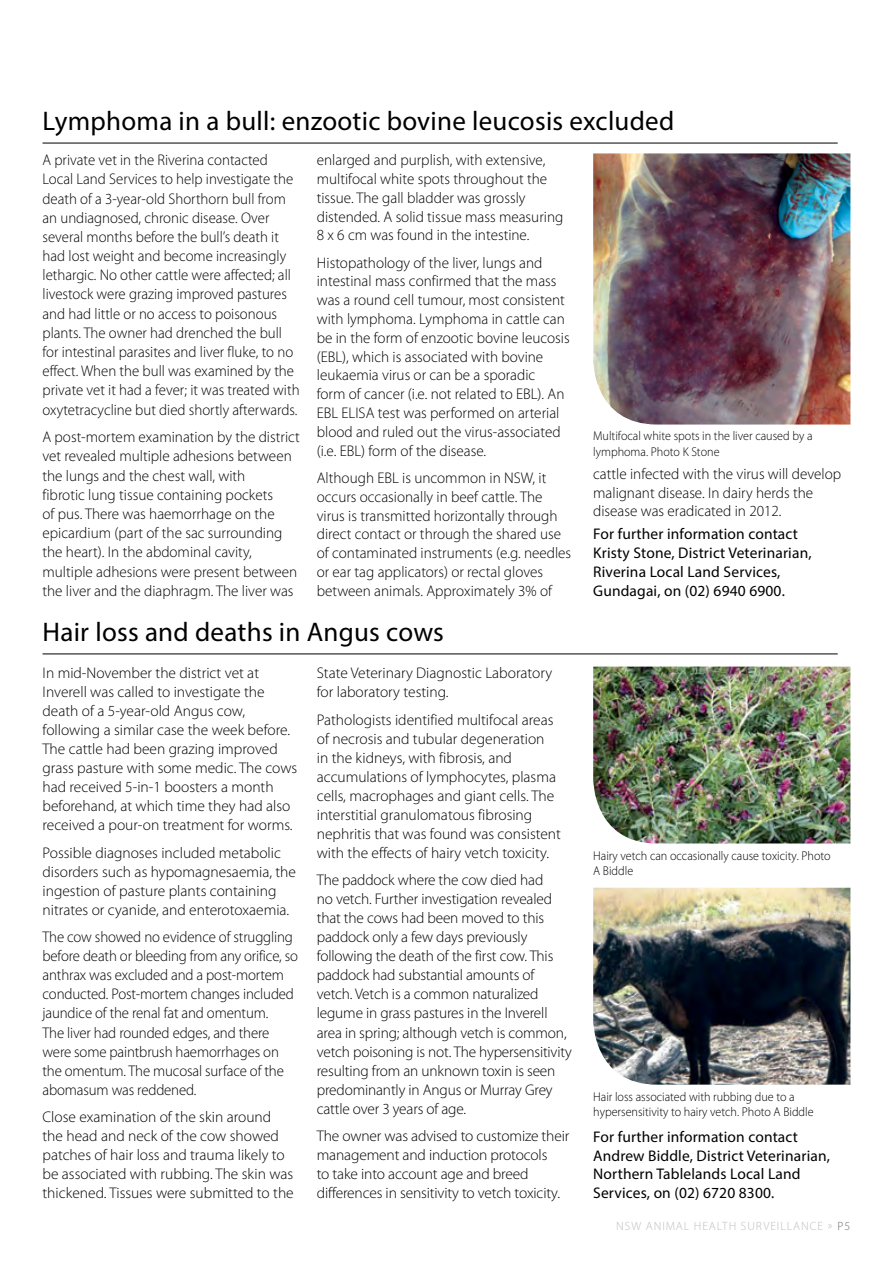
<style>
.page{position:relative;width:893px;height:1263px;background:#fff}
.page>*{position:absolute;margin:0;border:0;box-sizing:border-box;transform-origin:0 0}
.H1{font:27px "Myriad Pro";letter-spacing:.01em;color:#000}
.text{font:300 15.45px/19px "Myriad Pro";color:#000}
.text-2{font:300 15.45px/19.2px "Myriad Pro";color:#000;scale:.96 1}
.text_contact{font:15.45px/18.8px "Myriad Pro";letter-spacing:.01em;color:#000}
.t1{font:300 12.75px/15.3px "Myriad Pro";color:#000;scale:.95 1}
.t2{font:300 12px "Myriad Pro";letter-spacing:.08em;color:#bcbec0}
.s1{color:#6d6e71}
</style>
<div class="page">
<hr style="left:43px;top:143px;width:795px;height:1px;background:#000">
<img style="left:593px;top:153px;width:257px;height:271px">
<hr style="left:43px;top:654px;width:795px;height:1px;background:#000">
<img style="left:593px;top:666px;width:257px;height:177px">
<img style="left:593px;top:888px;width:257px;height:196px">
<p class="H1" style="left:43px;top:104px;width:633px">Lymphoma in a bull: enzootic bovine leucosis excluded</p>
<p class="text-2" style="left:43px;top:150px;width:269px">A private vet in the Riverina contacted Local Land Services to help investigate the death of a 3-year-old Shorthorn bull from an undiagnosed, chronic disease. Over several months before the bull’s death it had lost weight and become increasingly lethargic. No other cattle were affected; all livestock were grazing improved pastures and had little or no access to poisonous plants. The owner had drenched the bull for intestinal parasites and liver fluke, to no effect. When the bull was examined by the private vet it had a fever; it was treated with oxytetracycline but died shortly afterwards.</p>
<p class="text" style="left:43px;top:427px;width:259px">A post-mortem examination by the district vet revealed multiple adhesions between the lungs and the chest wall, with<br>fibrotic lung tissue containing pockets<br>of pus. There was haemorrhage on the epicardium (part of the sac surrounding the heart). In the abdominal cavity, multiple adhesions were present between the liver and the diaphragm. The liver was</p>
<p class="text" style="left:317px;top:150px;width:248px">enlarged and purplish, with extensive, multifocal white spots throughout the tissue. The gall bladder was grossly distended. A solid tissue mass measuring 8 x 6 cm was found in the intestine.</p>
<p class="text" style="left:317px;top:253px;width:254px">Histopathology of the liver, lungs and intestinal mass confirmed that the mass was a round cell tumour, most consistent with lymphoma. Lymphoma in cattle can be in the form of enzootic bovine leucosis (EBL), which is associated with bovine leukaemia virus or can be a sporadic<br>form of cancer (i.e. not related to EBL). An EBL ELISA test was performed on arterial blood and ruled out the virus-associated (i.e. EBL) form of the disease.</p>
<p class="text" style="left:317px;top:468px;width:256px">Although EBL is uncommon in NSW, it occurs occasionally in beef cattle. The virus is transmitted horizontally through direct contact or through the shared use of contaminated instruments (e.g. needles or ear tag applicators) or rectal gloves between animals. Approximately 3% of</p>
<p class="text" style="left:593px;top:464px;width:249px">cattle infected with the virus will develop malignant disease. In dairy herds the disease was eradicated in 2012.</p>
<p class="t1" style="left:593px;top:428px;width:232px">Multifocal white spots in the liver caused by a lymphoma. Photo K Stone</p>
<p class="text_contact" style="left:593px;top:525px;width:220px">For further information contact<br>Kristy Stone, District Veterinarian,<br>Riverina Local Land Services,<br>Gundagai, on (02) 6940 6900.</p>
<p class="H1" style="left:43px;top:615px;width:403px">Hair loss and deaths in Angus cows</p>
<p class="text" style="left:43px;top:663px;width:256px">In mid-November the district vet at Inverell was called to investigate the death of a 5-year-old Angus cow, following a similar case the week before.<br>The cattle had been grazing improved grass pasture with some medic. The cows had received 5-in-1 boosters a month beforehand, at which time they had also received a pour-on treatment for worms.</p>
<p class="text" style="left:43px;top:843px;width:255px">Possible diagnoses included metabolic disorders such as hypomagnesaemia, the ingestion of pasture plants containing nitrates or cyanide, and enterotoxaemia.</p>
<p class="text-2" style="left:43px;top:927px;width:268px">The cow showed no evidence of struggling before death or bleeding from any orifice, so anthrax was excluded and a post-mortem conducted. Post-mortem changes included jaundice of the renal fat and omentum.<br>The liver had rounded edges, and there were some paintbrush haemorrhages on the omentum. The mucosal surface of the abomasum was reddened.</p>
<p class="text" style="left:43px;top:1107px;width:253px">Close examination of the skin around the head and neck of the cow showed patches of hair loss and trauma likely to be associated with rubbing. The skin was thickened. Tissues were submitted to the</p>
<p class="text" style="left:317px;top:663px;width:237px">State Veterinary Diagnostic Laboratory for laboratory testing.</p>
<p class="text" style="left:317px;top:710px;width:246px">Pathologists identified multifocal areas of necrosis and tubular degeneration<br>in the kidneys, with fibrosis, and accumulations of lymphocytes, plasma cells, macrophages and giant cells. The interstitial granulomatous fibrosing nephritis that was found was consistent with the effects of hairy vetch toxicity.</p>
<p class="text" style="left:317px;top:870px;width:257px">The paddock where the cow died had<br>no vetch. Further investigation revealed that the cows had been moved to this paddock only a few days previously following the death of the first cow. This paddock had substantial amounts of vetch. Vetch is a common naturalized legume in grass pastures in the Inverell area in spring; although vetch is common, vetch poisoning is not. The hypersensitivity resulting from an unknown toxin is seen predominantly in Angus or Murray Grey cattle over 3 years of age.</p>
<p class="text" style="left:317px;top:1126px;width:254px">The owner was advised to customize their management and induction protocols<br>to take into account age and breed differences in sensitivity to vetch toxicity.</p>
<p class="text_contact" style="left:593px;top:1127px;width:238px">For further information contact Andrew Biddle, District Veterinarian, Northern Tablelands Local Land Services, on (02) 6720 8300.</p>
<p class="t1" style="left:593px;top:848px;width:252px">Hairy vetch can occasionally cause toxicity. Photo<br>A Biddle</p>
<p class="t1" style="left:593px;top:1089px;width:234px">Hair loss associated with rubbing due to a hypersensitivity to hairy vetch. Photo A Biddle</p>
<p class="t2" style="left:616px;top:1219px;width:236px">NSW ANIMAL HEALTH SURVEILLANCE » <span class="s1">P5</span></p>
</div>
